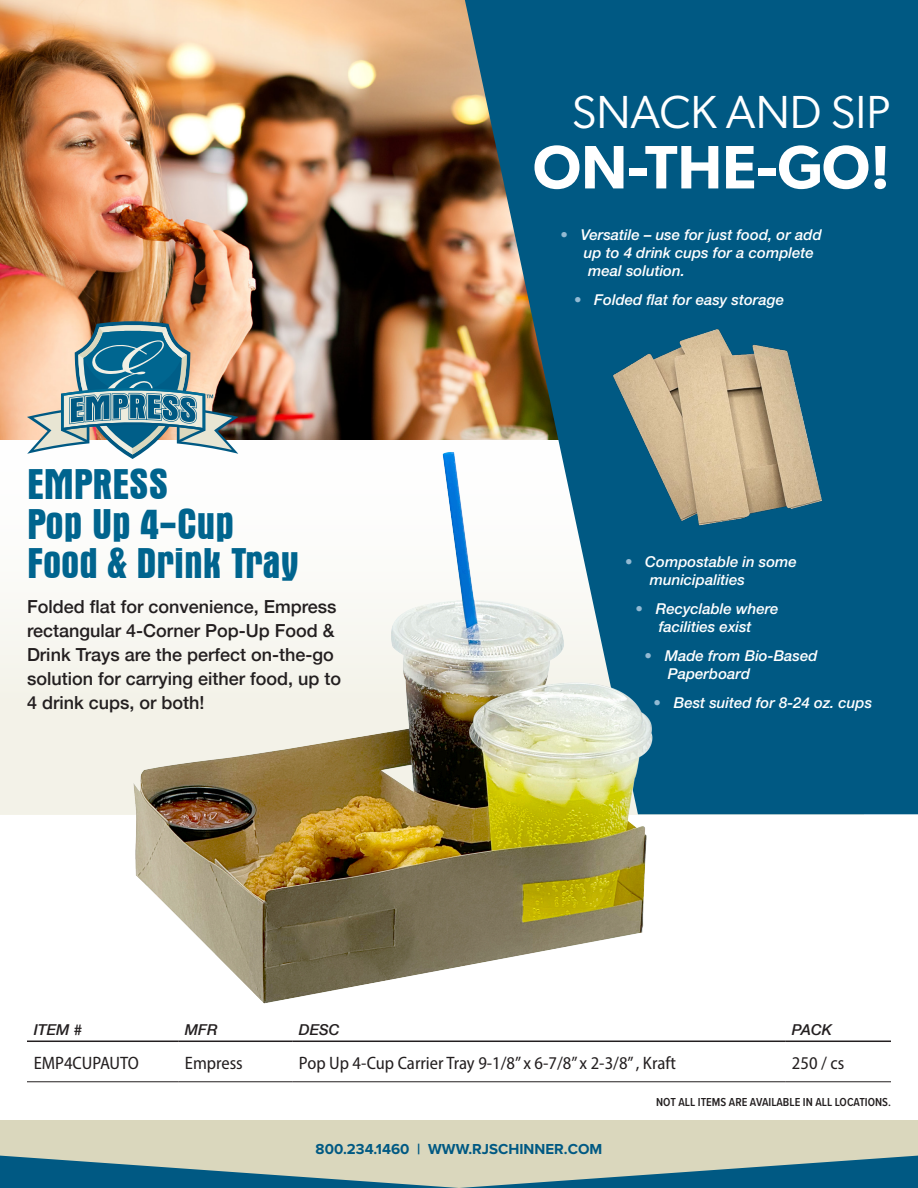
<style>
.page{position:relative;width:918px;height:1188px;background:#fff}
.page>*{position:absolute;margin:0;border:0;box-sizing:border-box;transform-origin:0 0}
.t1{font:600 61.5px "Gibson";color:#fff}
.t2{font:46.5px "Gibson";color:#fff}
.t3{font:700 condensed 43.5px/39px "Aurora BT";color:#00648e}
.t4{font:500 18px/24px "Helvetica Neue";color:#231f20}
.SKU_info{font:semi-condensed 18px "Myriad Pro";color:#231f20}
.t5{font:italic 500 15px/18px "Helvetica Neue LT Std";color:#fff}
.t6{font:700 15px "Proxima Nova";color:#005983}
.t7{font:italic 500 15px "Helvetica Neue";color:#231f20}
.t8{font:600 12px "Proxima Nova Cond";color:#231f20}
.s1{color:#93bad3}
</style>
<div class="page">
<div style="left:0;top:406px;width:864px;height:408px;background:linear-gradient(to bottom,#fff,#f1f0e4)"></div>
<img style="left:0;top:0;width:465px;height:439px">
<svg style="left:465px;top:0;width:453px;height:814px;background:#0e5c7f"></svg>
<div style="left:0;top:1120px;width:918px;height:68px;background:#dad7bd"></div>
<svg style="left:0;top:1156px;width:918px;height:32px"></svg>
<svg style="left:27px;top:321px;width:212px;height:138px;background:#91a3a3"></svg>
<hr style="left:27px;top:1082px;width:151px;height:1px;background:#231f20">
<hr style="left:178px;top:1082px;width:114px;height:1px;background:#231f20">
<hr style="left:292px;top:1082px;width:493px;height:1px;background:#231f20">
<hr style="left:785px;top:1082px;width:106px;height:1px;background:#231f20">
<hr style="left:27px;top:1041px;width:151px;height:1px;background:#231f20">
<hr style="left:178px;top:1041px;width:114px;height:1px;background:#231f20">
<hr style="left:292px;top:1041px;width:493px;height:1px;background:#231f20">
<hr style="left:785px;top:1041px;width:106px;height:1px;background:#231f20">
<img style="left:607px;top:314px;width:225px;height:224px">
<img style="left:123px;top:444px;width:538px;height:560px">
<p class="t2" style="left:572px;top:84px;width:320px">SNACK AND SIP</p>
<p class="t1" style="left:533px;top:130px;width:359px">ON-THE-GO!</p>
<p class="t3" style="left:27px;top:465px;width:143px">EMPRESS</p>
<p class="t3" style="left:27px;top:505px;width:274px">Pop Up 4-Cup<br>Food &amp; Drink Tray</p>
<p class="t4" style="left:27px;top:593px;width:316px">Folded flat for convenience, Empress rectangular 4-Corner Pop-Up Food &amp; Drink Trays are the perfect on-the-go solution for carrying either food, up to 4 drink cups, or both!</p>
<p class="t5" style="left:561px;top:225px;width:263px"><span class="s1">•</span> Versatile – use for just food, or add</p>
<p class="t5" style="left:584px;top:243px;width:232px">up to 4 drink cups for a complete</p>
<p class="t5" style="left:588px;top:261px;width:98px">meal solution.</p>
<p class="t5" style="left:574px;top:290px;width:212px"><span class="s1">•</span> Folded flat for easy storage</p>
<p class="t5" style="left:650px;top:553px;width:149px;text-indent:-25px"><span class="s1">•</span> Compostable in some municipalities</p>
<p class="t5" style="left:636px;top:600px;width:145px;text-align:center"><span class="s1">•</span> Recyclable where facilities exist</p>
<p class="t5" style="left:668px;top:647px;width:151px;text-indent:-23px"><span class="s1">•</span> Made from Bio-Based<br>Paperboard</p>
<p class="t5" style="left:654px;top:693px;width:220px"><span class="s1">•</span> Best suited for 8-24 oz. cups</p>
<p class="t7" style="left:34px;top:1016px;width:50px">ITEM #</p>
<p class="t7" style="left:185px;top:1016px;width:34px">MFR</p>
<p class="t7" style="left:299px;top:1016px;width:42px">DESC</p>
<p class="t7" style="left:792px;top:1016px;width:42px">PACK</p>
<p class="SKU_info" style="left:34px;top:1052px;width:107px">EMP4CUPAUTO</p>
<p class="SKU_info" style="left:185px;top:1052px;width:59px">Empress</p>
<p class="SKU_info" style="left:299px;top:1052px;width:379px">Pop Up 4-Cup Carrier Tray 9-1/8” x 6-7/8” x 2-3/8” , Kraft</p>
<p class="SKU_info" style="left:792px;top:1052px;width:54px">250 / cs</p>
<p class="t6" style="left:316px;top:1138px;width:288px">800.234.1460 | WWW.RJSCHINNER.COM</p>
<p class="t8" style="left:656px;top:1093px;width:236px">NOT ALL ITEMS ARE AVAILABLE IN ALL LOCATIONS.</p>
</div>
